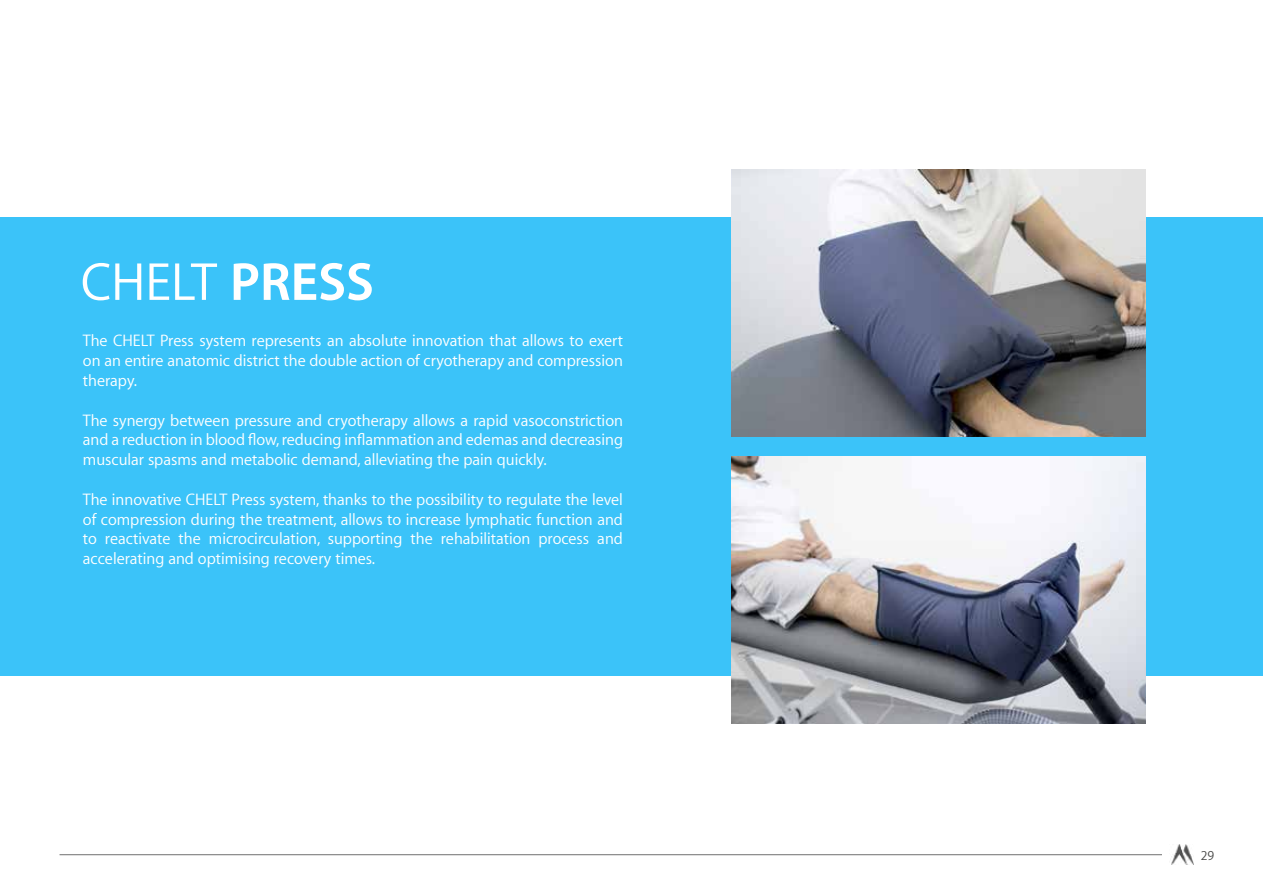
<style>
.page{position:relative;width:1263px;height:893px;background:#fff}
.page>*{position:absolute;margin:0;border:0;box-sizing:border-box;transform-origin:0 0}
.t1{font:54px "Myriad Set Pro Text";color:#fff}
.t2{font:16.5px/19.8px "Myriad Set Pro Text";color:#fff;text-align:justify}
.t3{font:13.5px "Myriad Set Pro Text";color:#4a4a49}
.s1{font-family:"Myriad Set Pro";font-weight:700}
</style>
<div class="page">
<div style="left:0;top:217px;width:1263px;height:459px;background:#3bc3f9"></div>
<img style="left:732px;top:170px;width:414px;height:266px">
<img style="left:732px;top:456px;width:414px;height:267px">
<hr style="left:60px;top:854px;width:1102px;height:1px;background:#706f6f">
<img style="left:1171px;top:845px;width:22px;height:20px">
<h1 class="t1" style="left:81px;top:240px;width:295px">CHELT <span class="s1">PRESS</span></h1>
<p class="t2" style="left:83px;top:330px;width:542px">The CHELT Press system represents an absolute innovation that allows to exert on an entire anatomic district the double action of cryotherapy and compression therapy.</p>
<p class="t2" style="left:83px;top:409px;width:542px">The synergy between pressure and cryotherapy allows a rapid vasoconstriction and a reduction in blood flow, reducing inflammation and edemas and decreasing muscular spasms and metabolic demand, alleviating the pain quickly.</p>
<p class="t2" style="left:83px;top:489px;width:542px">The innovative CHELT Press system, thanks to the possibility to regulate the level of compression during the treatment, allows to increase lymphatic function and to reactivate the microcirculation, supporting the rehabilitation process and accelerating and optimising recovery times.</p>
<p class="t3" style="left:1201px;top:845px;width:15px">29</p>
</div>
